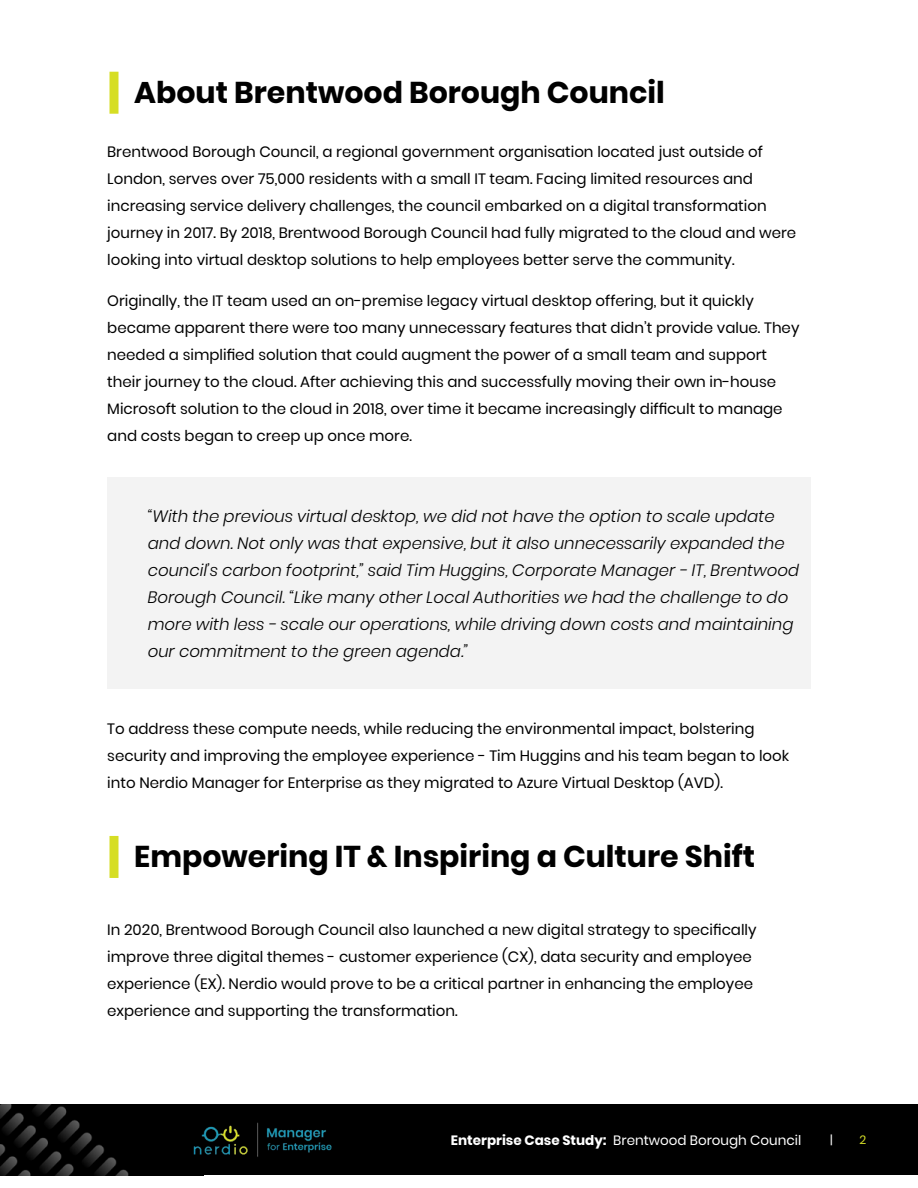
<style>
.page{position:relative;width:918px;height:1188px;background:#fff}
.page>*{position:absolute;margin:0;border:0;box-sizing:border-box;transform-origin:0 0}
.t1{font:700 30px "Poppins";color:#000}
.t2{font:italic 300 16.5px/27px "Poppins";color:#000}
.t3{font:15px/27px "Poppins";color:#000}
.t4{font:13.5px "Poppins";color:#fff}
.t5{font:12px "Poppins";color:#fff}
.t6{font:12px "Poppins";color:#d3dc28}
.s1{font-weight:700}
</style>
<div class="page">
<div style="left:0;top:1104px;width:918px;height:71px;background:#000"></div>
<img style="left:0;top:1104px;width:129px;height:71px">
<img style="left:193px;top:1122px;width:139px;height:35px">
<div style="left:110px;top:72px;width:8px;height:42px;background:#d6de24"></div>
<div style="left:107px;top:477px;width:704px;height:212px;background:#f3f3f3"></div>
<div style="left:110px;top:836px;width:8px;height:42px;background:#d6de24"></div>
<h1 class="t1" style="left:134px;top:75px;width:532px">About Brentwood Borough Council</h1>
<p class="t3" style="left:107px;top:139px;width:691px">Brentwood Borough Council, a regional government organisation located just outside of London, serves over 75,000 residents with a small IT team. Facing limited resources and increasing service delivery challenges, the council embarked on a digital transformation journey in 2017. By 2018, Brentwood Borough Council had fully migrated to the cloud and were looking into virtual desktop solutions to help employees better serve the community.</p>
<p class="t3" style="left:107px;top:287px;width:694px">Originally, the IT team used an on-premise legacy virtual desktop offering, but it quickly became apparent there were too many unnecessary features that didn’t provide value. They needed a simplified solution that could augment the power of a small team and support their journey to the cloud. After achieving this and successfully moving their own in-house Microsoft solution to the cloud in 2018, over time it became increasingly difficult to manage and costs began to creep up once more.</p>
<p class="t2" style="left:148px;top:503px;width:653px">“With the previous virtual desktop, we did not have the option to scale update and down. Not only was that expensive, but it also unnecessarily expanded the council’s carbon footprint,” said Tim Huggins, Corporate Manager - IT, Brentwood Borough Council. “Like many other Local Authorities we had the challenge to do more with less - scale our operations, while driving down costs and maintaining our commitment to the green agenda.”</p>
<p class="t3" style="left:107px;top:715px;width:684px">To address these compute needs, while reducing the environmental impact, bolstering security and improving the employee experience - Tim Huggins and his team began to look into Nerdio Manager for Enterprise as they migrated to Azure Virtual Desktop (AVD).</p>
<h1 class="t1" style="left:134px;top:840px;width:622px">Empowering IT &amp; Inspiring a Culture Shift</h1>
<p class="t3" style="left:107px;top:916px;width:651px">In 2020, Brentwood Borough Council also launched a new digital strategy to specifically improve three digital themes - customer experience (CX), data security and employee experience (EX). Nerdio would prove to be a critical partner in enhancing the employee experience and supporting the transformation.</p>
<p class="t4" style="left:451px;top:1133px;width:352px"><span class="s1">Enterprise Case Study:</span> Brentwood Borough Council</p>
<p class="t5" style="left:830px;top:1133px;width:4px">|</p>
<p class="t6" style="left:859px;top:1133px;width:8px">2</p>
</div>
